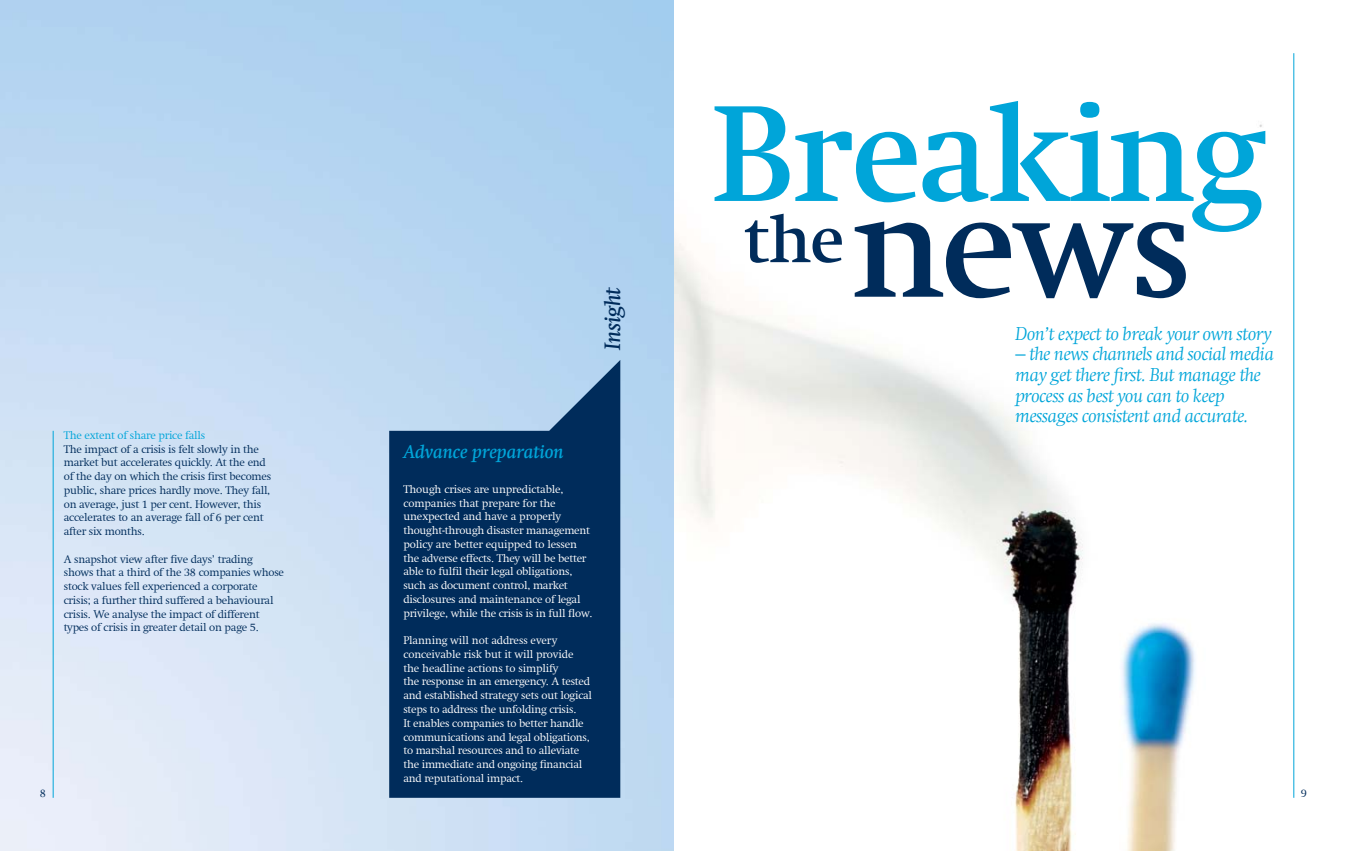
<style>
.page{position:relative;width:1347px;height:851px;background:#fff}
.page>*{position:absolute;margin:0;border:0;box-sizing:border-box;transform-origin:0 0}
.t1{font:500 149.12px "Swift Com";color:#002c5b}
.t2{font:500 139px "Swift Com";letter-spacing:-.02em;color:#00a5d9}
.t3{font:italic 500 22.5px "Swift Com";letter-spacing:-.02em;color:#002c5b}
.t4{font:italic 300 18.75px/20.6px "Swift Com";letter-spacing:-.02em;color:#00a5d9}
.t5{font:italic 500 18.75px "Swift Com";letter-spacing:-.01em;color:#00a5d9}
.t6{font:300 11.25px/13.8px "Swift Com";letter-spacing:-.02em;color:#fff}
.t7{font:300 11.25px/13.8px "Swift Com";letter-spacing:-.02em;color:#002c5b}
.t8{font:300 11.25px "Swift Com";letter-spacing:-.02em;color:#00a5d9}
</style>
<div class="page">
<img style="left:673px;top:0;width:622px;height:850px">
<svg style="left:0;top:0;width:673px;height:850px;background:#c3dbf2"></svg>
<hr style="left:1293px;top:53px;width:1px;height:744px;background:#00a5d9">
<hr style="left:53px;top:431px;width:1px;height:366px;background:#00a5d9">
<svg style="left:389px;top:360px;width:231px;height:437px;background:#1a436f"></svg>
<p class="t8" style="left:64px;top:428px;width:143px">The extent of share price falls</p>
<p class="t7" style="left:64px;top:442px;width:209px">The impact of a crisis is felt slowly in the market but accelerates quickly. At the end of the day on which the crisis first becomes public, share prices hardly move. They fall, on average, just 1 per cent. However, this accelerates to an average fall of 6 per cent after six months.</p>
<p class="t7" style="left:64px;top:552px;width:222px">A snapshot view after five days’ trading shows that a third of the 38 companies whose stock values fell experienced a corporate crisis; a further third suffered a behavioural crisis. We analyse the impact of different types of crisis in greater detail on page 5.</p>
<p class="t7" style="left:40px;top:786px;width:8px">8</p>
<h3 class="t3" style="left:599px;top:349px;width:64px;rotate:-90deg">Insight</h3>
<h3 class="t5" style="left:403px;top:441px;width:162px">Advance preparation</h3>
<p class="t6" style="left:403px;top:482px;width:191px">Though crises are unpredictable, companies that prepare for the unexpected and have a properly thought-through disaster management policy are better equipped to lessen the adverse effects. They will be better able to fulfil their legal obligations, such as document control, market disclosures and maintenance of legal privilege, while the crisis is in full flow.</p>
<p class="t6" style="left:403px;top:633px;width:190px">Planning will not address every conceivable risk but it will provide the headline actions to simplify<br>the response in an emergency. A tested and established strategy sets out logical steps to address the unfolding crisis.<br>It enables companies to better handle communications and legal obligations, to marshal resources and to alleviate the immediate and ongoing financial and reputational impact.</p>
<h2 class="t2" style="left:710px;top:72px;width:558px">Breaking</h2>
<h1 class="t1" style="left:744px;top:158px;width:451px"><sup>the</sup>news</h1>
<h3 class="t4" style="left:1015px;top:323px;width:257px">Don’t expect to break your own story</h3>
<h3 class="t4" style="left:1015px;top:343px;width:260px">– the news channels and social media may get there first. But manage the process as best you can to keep messages consistent and accurate.</h3>
<p class="t7" style="left:1300px;top:786px;width:8px">9</p>
</div>
